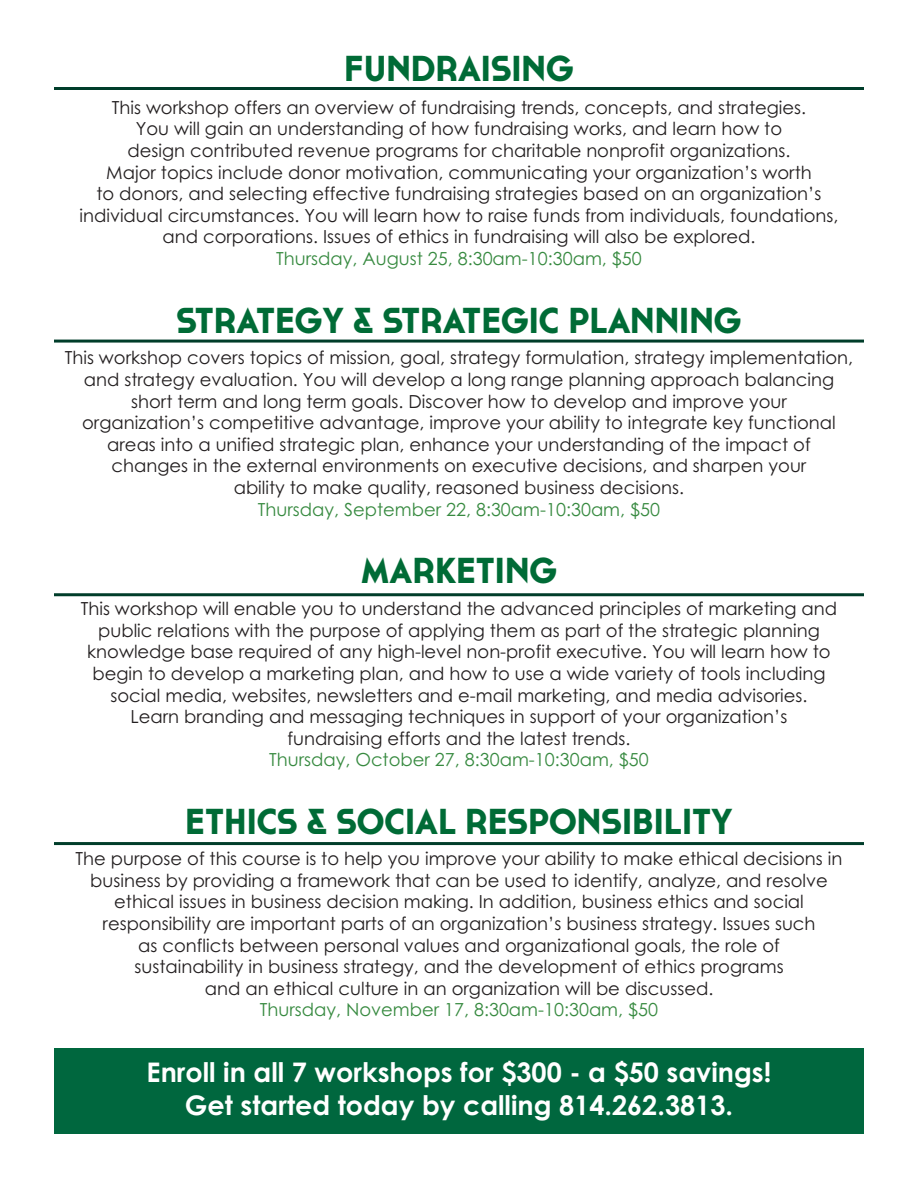
<style>
.page{position:relative;width:918px;height:1188px;background:#fff}
.page>*{position:absolute;margin:0;border:0;box-sizing:border-box;transform-origin:0 0}
.t1{font:700 36px "Cassannet";color:#006b36}
.t2{font:700 27px/32.4px "Century Gothic";color:#fff;text-align:center}
.t3{font:18px/21.6px "Century Gothic";color:#231f20;text-align:center}
.t4{font:18px "Century Gothic";color:#378a40}
</style>
<div class="page">
<div style="left:54px;top:1048px;width:810px;height:86px;background:#00673e"></div>
<hr style="left:54px;top:842px;width:810px;height:3px;background:#003d2a">
<hr style="left:54px;top:593px;width:810px;height:3px;background:#003d2a">
<hr style="left:54px;top:340px;width:810px;height:3px;background:#003d2a">
<hr style="left:54px;top:87px;width:810px;height:3px;background:#003d2a">
<h1 class="t1" style="left:344px;top:56px;width:231px">FUNDRAISING</h1>
<p class="t3" style="left:80px;top:97px;width:760px">This workshop offers an overview of fundraising trends, concepts, and strategies.<br>You will gain an understanding of how fundraising works, and learn how to<br>design contributed revenue programs for charitable nonprofit organizations.<br>Major topics include donor motivation, communicating your organization’s worth<br>to donors, and selecting effective fundraising strategies based on an organization’s individual circumstances. You will learn how to raise funds from individuals, foundations, and corporations. Issues of ethics in fundraising will also be explored.</p>
<p class="t4" style="left:276px;top:248px;width:367px">Thursday, August 25, 8:30am-10:30am, $50</p>
<h1 class="t1" style="left:176px;top:308px;width:567px">STRATEGY &amp; STRATEGIC PLANNING</h1>
<p class="t3" style="left:65px;top:347px;width:790px">This workshop covers topics of mission, goal, strategy formulation, strategy implementation, and strategy evaluation. You will develop a long range planning approach balancing short term and long term goals. Discover how to develop and improve your<br>organization’s competitive advantage, improve your ability to integrate key functional areas into a unified strategic plan, enhance your understanding of the impact of<br>changes in the external environments on executive decisions, and sharpen your<br>ability to make quality, reasoned business decisions.</p>
<p class="t4" style="left:258px;top:499px;width:404px">Thursday, September 22, 8:30am-10:30am, $50</p>
<h1 class="t1" style="left:361px;top:558px;width:198px">MARKETING</h1>
<p class="t3" style="left:81px;top:598px;width:758px">This workshop will enable you to understand the advanced principles of marketing and public relations with the purpose of applying them as part of the strategic planning knowledge base required of any high-level non-profit executive. You will learn how to begin to develop a marketing plan, and how to use a wide variety of tools including social media, websites, newsletters and e-mail marketing, and media advisories.<br>Learn branding and messaging techniques in support of your organization’s fundraising efforts and the latest trends.</p>
<p class="t4" style="left:269px;top:750px;width:381px">Thursday, October 27, 8:30am-10:30am, $50</p>
<h1 class="t1" style="left:185px;top:809px;width:549px">ETHICS &amp; SOCIAL RESPONSIBILITY</h1>
<p class="t3" style="left:76px;top:848px;width:768px">The purpose of this course is to help you improve your ability to make ethical decisions in business by providing a framework that can be used to identify, analyze, and resolve ethical issues in business decision making. In addition, business ethics and social responsibility are important parts of an organization’s business strategy. Issues such<br>as conflicts between personal values and organizational goals, the role of<br>sustainability in business strategy, and the development of ethics programs<br>and an ethical culture in an organization will be discussed.</p>
<p class="t4" style="left:260px;top:1000px;width:400px">Thursday, November 17, 8:30am-10:30am, $50</p>
<h2 class="t2" style="left:147px;top:1057px;width:626px">Enroll in all 7 workshops for $300 - a $50 savings!<br>Get started today by calling 814.262.3813.</h2>
</div>
